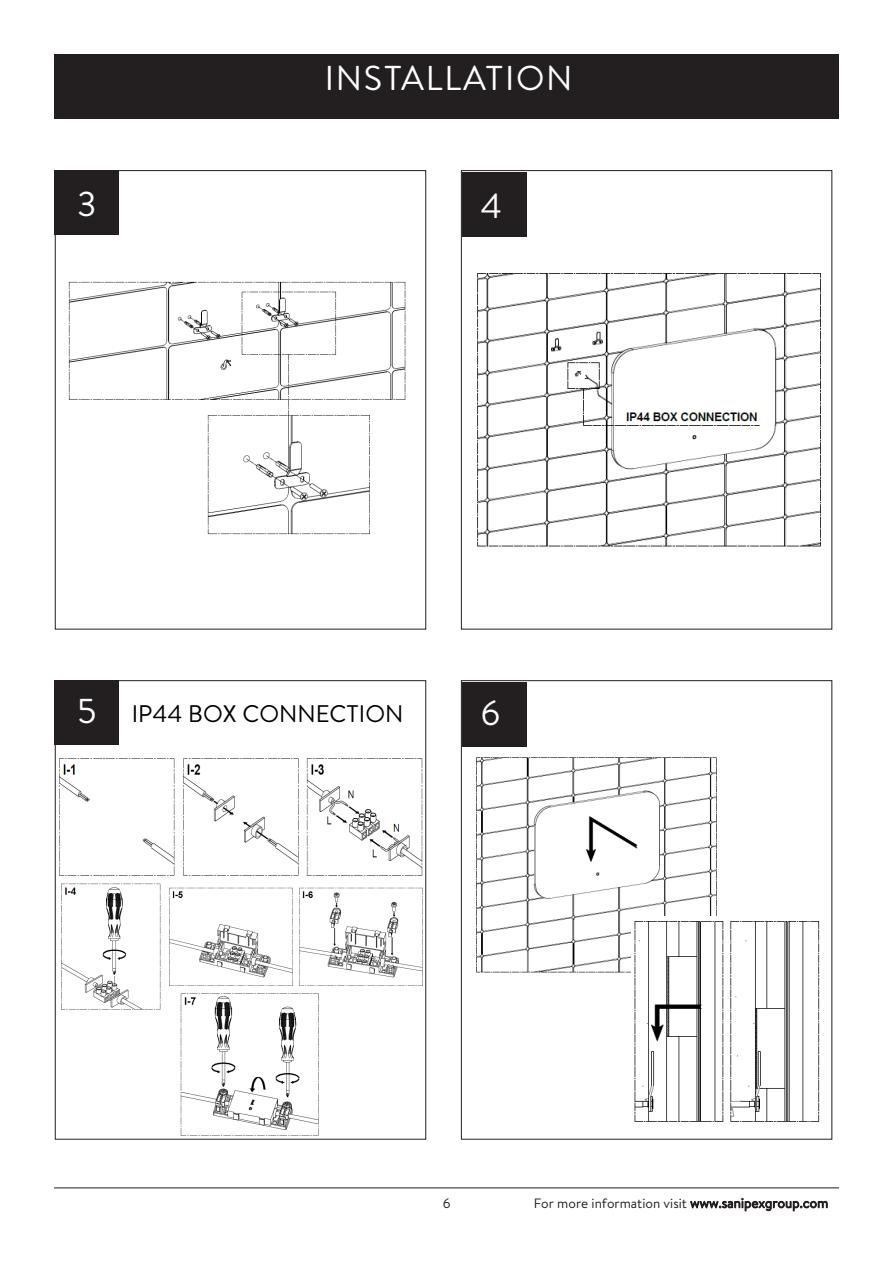
<style>
.page{position:relative;width:893px;height:1263px;background:#fff}
.page>*{position:absolute;margin:0;border:0;box-sizing:border-box;transform-origin:0 0}
.t1{font:34.5px "Brandon Text";letter-spacing:.05em;color:#fff}
.t2{font:24px "Brandon Text";color:#000}
.t3{font:13.5px "Brandon Text";color:#231f20}
.s1{font-size:34.5px;color:#fff}
</style>
<div class="page">
<img style="left:59px;top:758px;width:364px;height:118px">
<hr style="left:54px;top:1187px;width:785px;height:1px;background:#231f20">
<div style="left:54px;top:54px;width:785px;height:65px;background:#231f20"></div>
<div style="left:54px;top:170px;width:65px;height:65px;background:#231f20"></div>
<div style="left:462px;top:172px;width:65px;height:65px;background:#231f20"></div>
<div style="left:54px;top:680px;width:65px;height:65px;background:#231f20"></div>
<div style="left:462px;top:682px;width:65px;height:65px;background:#231f20"></div>
<img style="left:61px;top:883px;width:100px;height:127px">
<img style="left:169px;top:887px;width:254px;height:99px">
<img style="left:180px;top:993px;width:138px;height:142px">
<img style="left:68px;top:281px;width:338px;height:254px">
<img style="left:477px;top:273px;width:344px;height:274px">
<img style="left:476px;top:757px;width:241px;height:216px">
<img style="left:631px;top:916px;width:189px;height:206px">
<h1 class="t1" style="left:325px;top:55px;width:249px">INSTALLATION</h1>
<h1 class="t1" style="left:77px;top:181px;width:21px">3</h1>
<h1 class="t1" style="left:481px;top:182px;width:23px">4</h1>
<h2 class="t2" style="left:77px;top:697px;width:328px"><span class="s1">5</span> IP44 BOX CONNECTION</h2>
<h1 class="t1" style="left:481px;top:689px;width:21px">6</h1>
<p class="t3" style="left:443px;top:1194px;width:9px">6</p>
<p class="t3" style="left:534px;top:1194px;width:296px">For more information visit www.sanipexgroup.com</p>
</div>
